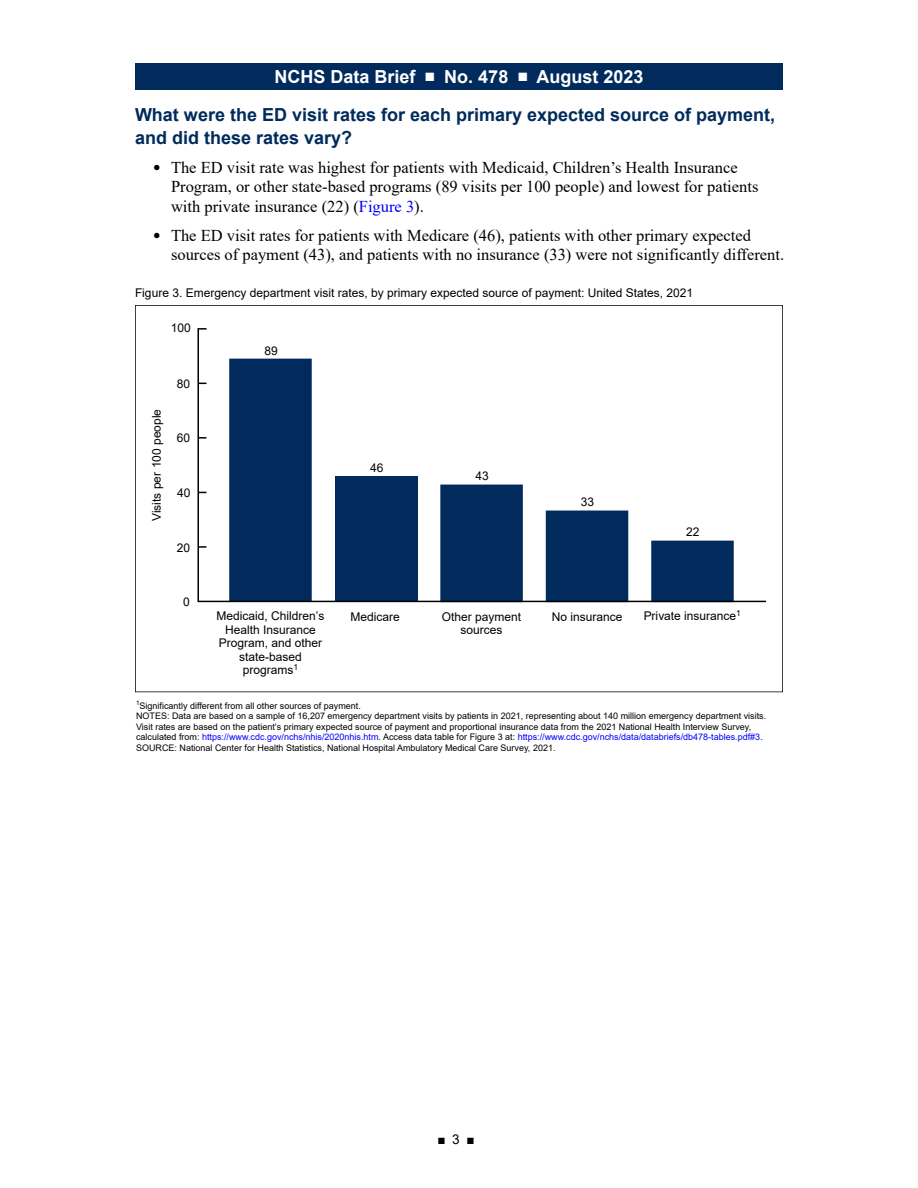
<style>
.page{position:relative;width:918px;height:1188px;background:#fff}
.page>*{position:absolute;margin:0;border:0;box-sizing:border-box;transform-origin:0 0}
.t1{font:700 18px/22.5px "Arial";color:#002b5c}
.t2{font:700 18px "Arial";color:#fff}
.t3{font:16.5px/19.5px "Times New Roman";color:#000}
.t4{font:13.5px "Arial";color:#000}
.t5{font:12px/13.5px "Arial";color:#000;text-align:center}
.t6{font:9px/10.5px "Arial";color:#000}
.s1{font-size:12.3px}
.s2{color:#00f}
</style>
<div class="page">
<div style="left:135px;top:63px;width:648px;height:27px;background:#002b5c"></div>
<svg style="left:135px;top:305px;width:648px;height:387px"></svg>
<svg style="left:197px;top:327px;width:571px;height:276px"></svg>
<h1 class="t2" style="left:274px;top:64px;width:371px">NCHS Data Brief ■ No. 478 ■ August 2023</h1>
<h2 class="t1" style="left:135px;top:104px;width:642px">What were the ED visit rates for each primary expected source of payment, and did these rates vary?</h2>
<p class="t3" style="left:171px;top:157px;width:589px;text-indent:-18px"><span class="s1">●</span> The ED visit rate was highest for patients with Medicaid, Children’s Health Insurance<br>Program, or other state-based programs (89 visits per 100 people) and lowest for patients with private insurance (22) (<span class="s2">Figure 3</span>).</p>
<p class="t3" style="left:171px;top:225px;width:615px;text-indent:-18px"><span class="s1">●</span> The ED visit rates for patients with Medicare (46), patients with other primary expected sources of payment (43), and patients with no insurance (33) were not significantly different.</p>
<p class="t5" style="left:135px;top:286px;width:560px">Figure 3. Emergency department visit rates, by primary expected source of payment: United States, 2021</p>
<p class="t5" style="left:171px;top:321px;width:22px">100</p>
<p class="t5" style="left:150px;top:521px;width:114px;rotate:-90deg">Visits per 100 people</p>
<p class="t5" style="left:177px;top:376px;width:15px">80</p>
<p class="t5" style="left:177px;top:431px;width:15px">60</p>
<p class="t5" style="left:177px;top:486px;width:15px">40</p>
<p class="t5" style="left:177px;top:541px;width:15px">20</p>
<p class="t5" style="left:183px;top:595px;width:8px">0</p>
<p class="t5" style="left:265px;top:344px;width:15px">89</p>
<p class="t5" style="left:370px;top:461px;width:15px">46</p>
<p class="t5" style="left:476px;top:469px;width:15px">43</p>
<p class="t5" style="left:581px;top:495px;width:15px">33</p>
<p class="t5" style="left:686px;top:525px;width:15px">22</p>
<p class="t5" style="left:216px;top:609px;width:110px">Medicaid, Children’s<br>Health Insurance<br>Program, and other state-based programs<sup>1</sup></p>
<p class="t5" style="left:351px;top:610px;width:51px">Medicare</p>
<p class="t5" style="left:442px;top:610px;width:81px">Other payment sources</p>
<p class="t5" style="left:552px;top:610px;width:72px">No insurance</p>
<p class="t5" style="left:644px;top:609px;width:99px">Private insurance<sup>1</sup></p>
<p class="t6" style="left:136px;top:700px;width:632px"><sup>1</sup>Significantly different from all other sources of payment.<br>NOTES: Data are based on a sample of 16,207 emergency department visits by patients in 2021, representing about 140 million emergency department visits.<br>Visit rates are based on the patient’s primary expected source of payment and proportional insurance data from the 2021 National Health Interview Survey, calculated from: <span class="s2">https://www.cdc.gov/nchs/nhis/2020nhis.htm</span>. Access data table for Figure 3 at: <span class="s2">https://www.cdc.gov/nchs/data/databriefs/db478-tables.pdf#3</span>.<br>SOURCE: National Center for Health Statistics, National Hospital Ambulatory Medical Care Survey, 2021.</p>
<h3 class="t4" style="left:437px;top:1130px;width:39px">■ 3 ■</h3>
</div>
